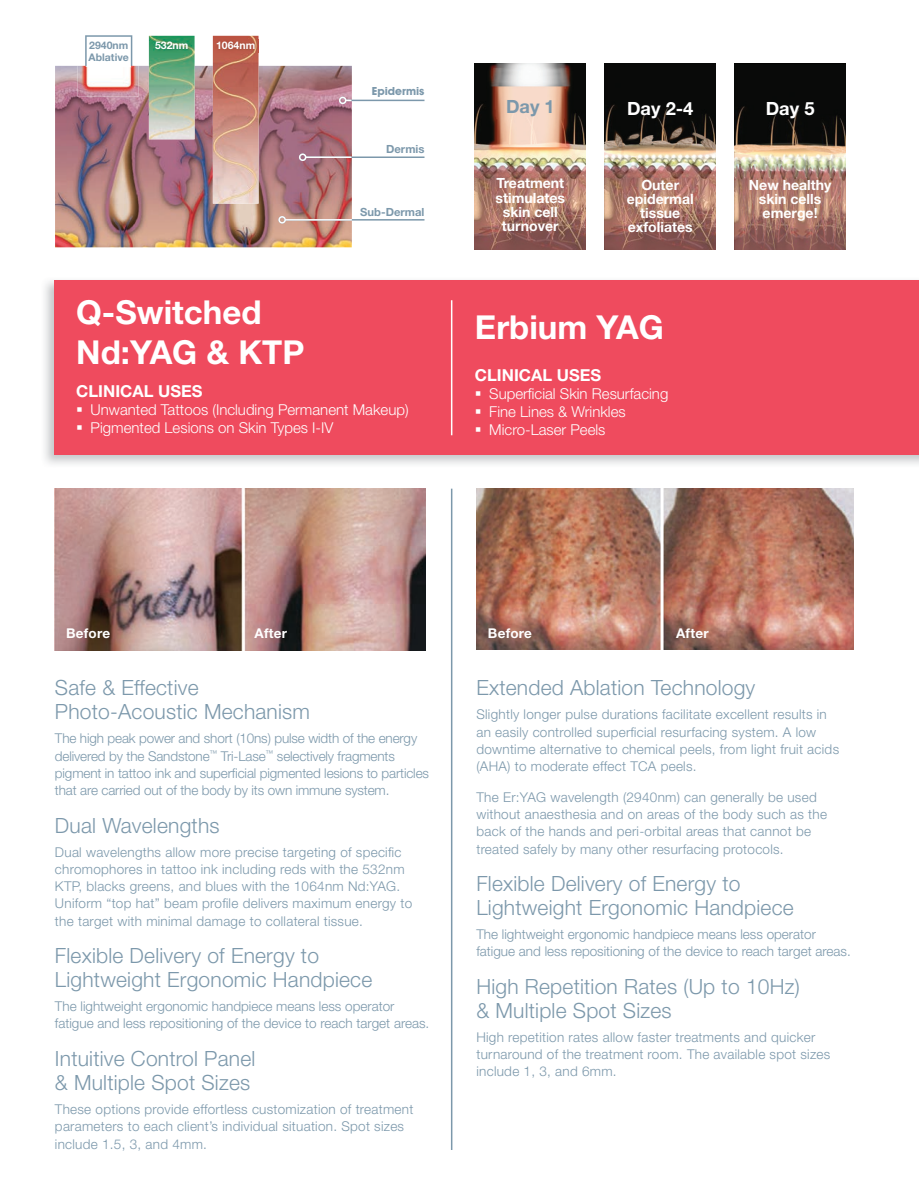
<style>
.page{position:relative;width:919px;height:1182px;background:#fff}
.page>*{position:absolute;margin:0;border:0;box-sizing:border-box;transform-origin:0 0}
.t1{font:700 33px/39.6px "Helvetica Neue LT Std";color:#fff}
.t2{font:300 21px/24px "Helvetica Neue LT Std";letter-spacing:.01em;color:#7c98ab}
.t3{font:700 18.3px "Helvetica Neue LT Std";color:#fff}
.t4{font:700 18.3px "Helvetica Neue LT Std";color:#7c98ab}
.t5{font:700 16.5px "Helvetica Neue LT Std";color:#fff}
.t6{font:300 15px "Helvetica Neue LT Std";color:#fff}
.t7{font:700 14.1px/14.1px "Helvetica Neue LT Std";color:#fff;text-align:center}
.t8{font:300 13.5px/17.2px "Helvetica Neue LT Std";letter-spacing:.02em;color:#7c98ab}
.t9{font:300 13.5px/17.2px "Helvetica Neue LT Std";color:#7c98ab}
.t10{font:300 13.5px/17.2px "Helvetica Neue LT Std";letter-spacing:-.01em;color:#7c98ab}
.t11{font:700 13.5px "Helvetica Neue LT Std";letter-spacing:.02em;color:#fff}
.t12{font:700 11.25px "Helvetica Neue LT Std";color:#7c98ab}
.t13{font:700 11.25px "Avant Guard SW";color:#7c98ab}
.t14{font:700 10.5px "Helvetica Neue LT Std";color:#7c98ab}
.t15{font:700 10.5px "Helvetica Neue LT Std";color:#fff}
</style>
<div class="page">
<img style="left:55px;top:66px;width:297px;height:181px">
<svg style="left:85px;top:35px;width:47px;height:31px"></svg>
<img style="left:54px;top:488px;width:372px;height:162px">
<img style="left:44px;top:280px;width:875px;height:184px">
<div style="left:55px;top:281px;width:864px;height:174px;background:#ef4b5e"></div>
<hr style="left:451px;top:488px;width:1px;height:662px;background:#7c98ab">
<hr style="left:451px;top:300px;width:1px;height:135px;background:#fff">
<img style="left:475px;top:64px;width:110px;height:185px">
<img style="left:605px;top:64px;width:110px;height:185px">
<img style="left:734px;top:64px;width:111px;height:185px">
<img style="left:476px;top:488px;width:377px;height:161px">
<img style="left:213px;top:36px;width:45px;height:168px">
<img style="left:149px;top:36px;width:45px;height:103px">
<hr style="left:285px;top:219px;width:139px;height:1px;background:#7c98ab">
<hr style="left:306px;top:156px;width:118px;height:2px;background:#7c98ab">
<hr style="left:346px;top:100px;width:78px;height:1px;background:#7c98ab">
<hr style="left:285px;top:219px;width:67px;height:1px;background:#fff">
<div style="left:278px;top:216px;width:8px;height:7px;border:2px solid #fff;border-radius:50%"></div>
<hr style="left:306px;top:156px;width:45px;height:2px;background:#fff">
<div style="left:299px;top:153px;width:7px;height:8px;border:2px solid #fff;border-radius:50%"></div>
<div style="left:339px;top:97px;width:7px;height:7px;border:2px solid #fff;border-radius:50%"></div>
<img style="left:154px;top:39px;width:37px;height:13px">
<svg style="left:258px;top:39px;width:1px;height:13px"></svg>
<img style="left:215px;top:39px;width:43px;height:13px">
<hr style="left:660px;top:481px;width:3px;height:174px;background:#fff">
<img style="left:78px;top:66px;width:60px;height:31px">
<img style="left:85px;top:66px;width:47px;height:1px">
<p class="t14" style="left:89px;top:38px;width:41px">2940nm</p>
<p class="t15" style="left:155px;top:38px;width:35px">532nm</p>
<p class="t14" style="left:89px;top:50px;width:42px">Ablative</p>
<p class="t15" style="left:216px;top:38px;width:41px">1064nm</p>
<p class="t13" style="left:372px;top:84px;width:54px">Epidermis</p>
<p class="t12" style="left:386px;top:142px;width:40px">Dermis</p>
<p class="t12" style="left:360px;top:205px;width:66px">Sub-Dermal</p>
<h1 class="t1" style="left:76px;top:292px;width:229px">Q-Switched<br>Nd:YAG &amp; KTP</h1>
<p class="t5" style="left:76px;top:381px;width:128px">CLINICAL USES</p>
<p class="t6" style="left:76px;top:400px;width:334px">▪ Unwanted Tattoos (Including Permanent Makeup)</p>
<p class="t6" style="left:76px;top:418px;width:258px">▪ Pigmented Lesions on Skin Types I-IV</p>
<h3 class="t4" style="left:506px;top:95px;width:50px">Day 1</h3>
<p class="t7" style="left:495px;top:176px;width:71px">Treatment stimulates skin cell turnover</p>
<h3 class="t3" style="left:627px;top:97px;width:68px">Day 2-4</h3>
<p class="t7" style="left:626px;top:178px;width:68px">Outer epidermal tissue exfoliates</p>
<h1 class="t1" style="left:475px;top:307px;width:190px">Erbium YAG</h1>
<p class="t5" style="left:475px;top:365px;width:128px">CLINICAL USES</p>
<p class="t6" style="left:475px;top:384px;width:195px">▪ Superficial Skin Resurfacing</p>
<p class="t6" style="left:475px;top:402px;width:152px">▪ Fine Lines &amp; Wrinkles</p>
<p class="t6" style="left:475px;top:420px;width:132px">▪ Micro-Laser Peels</p>
<h3 class="t3" style="left:765px;top:97px;width:50px">Day 5</h3>
<p class="t7" style="left:748px;top:178px;width:84px">New healthy skin cells emerge!</p>
<p class="t11" style="left:66px;top:625px;width:46px">Before</p>
<p class="t11" style="left:254px;top:625px;width:34px">After</p>
<h2 class="t2" style="left:55px;top:675px;width:256px">Safe &amp; Effective<br>Photo-Acoustic Mechanism</h2>
<p class="t10" style="left:55px;top:729px;width:375px">The high peak power and short (10ns) pulse width of the energy delivered by the Sandstone<sup>™</sup> Tri-Lase<sup>™</sup> selectively fragments pigment in tattoo ink and superficial pigmented lesions to particles that are carried out of the body by its own immune system.</p>
<h2 class="t2" style="left:55px;top:812px;width:166px">Dual Wavelengths</h2>
<p class="t8" style="left:55px;top:843px;width:359px">Dual wavelengths allow more precise targeting of specific chromophores in tattoo ink including reds with the 532nm KTP, blacks greens, and blues with the 1064nm Nd:YAG.<br>Uniform “top hat” beam profile delivers maximum energy to the target with minimal damage to collateral tissue.</p>
<h2 class="t2" style="left:55px;top:943px;width:319px">Flexible Delivery of Energy to<br>Lightweight Ergonomic Handpiece</h2>
<p class="t9" style="left:55px;top:997px;width:376px">The lightweight ergonomic handpiece means less operator fatigue and less repositioning of the device to reach target areas.</p>
<h2 class="t2" style="left:55px;top:1046px;width:202px">Intuitive Control Panel &amp; Multiple Spot Sizes</h2>
<p class="t8" style="left:55px;top:1100px;width:360px">These options provide effortless customization of treatment parameters to each client’s individual situation. Spot sizes include 1.5, 3, and 4mm.</p>
<p class="t11" style="left:488px;top:625px;width:46px">Before</p>
<p class="t11" style="left:676px;top:625px;width:34px">After</p>
<h2 class="t2" style="left:476px;top:675px;width:280px">Extended Ablation Technology</h2>
<p class="t8" style="left:476px;top:705px;width:364px">Slightly longer pulse durations facilitate excellent results in an easily controlled superficial resurfacing system. A low downtime alternative to chemical peels, from light fruit acids (AHA) to moderate effect TCA peels.</p>
<p class="t8" style="left:476px;top:788px;width:352px">The Er:YAG wavelength (2940nm) can generally be used without anaesthesia and on areas of the body such as the back of the hands and peri-orbital areas that cannot be treated safely by many other resurfacing protocols.</p>
<h2 class="t2" style="left:476px;top:871px;width:319px">Flexible Delivery of Energy to<br>Lightweight Ergonomic Handpiece</h2>
<p class="t9" style="left:476px;top:925px;width:376px">The lightweight ergonomic handpiece means less operator fatigue and less repositioning of the device to reach target areas.</p>
<h2 class="t2" style="left:476px;top:974px;width:325px">High Repetition Rates (Up to 10Hz) &amp; Multiple Spot Sizes</h2>
<p class="t8" style="left:476px;top:1028px;width:355px">High repetition rates allow faster treatments and quicker turnaround of the treatment room. The available spot sizes include 1, 3, and 6mm.</p>
</div>
